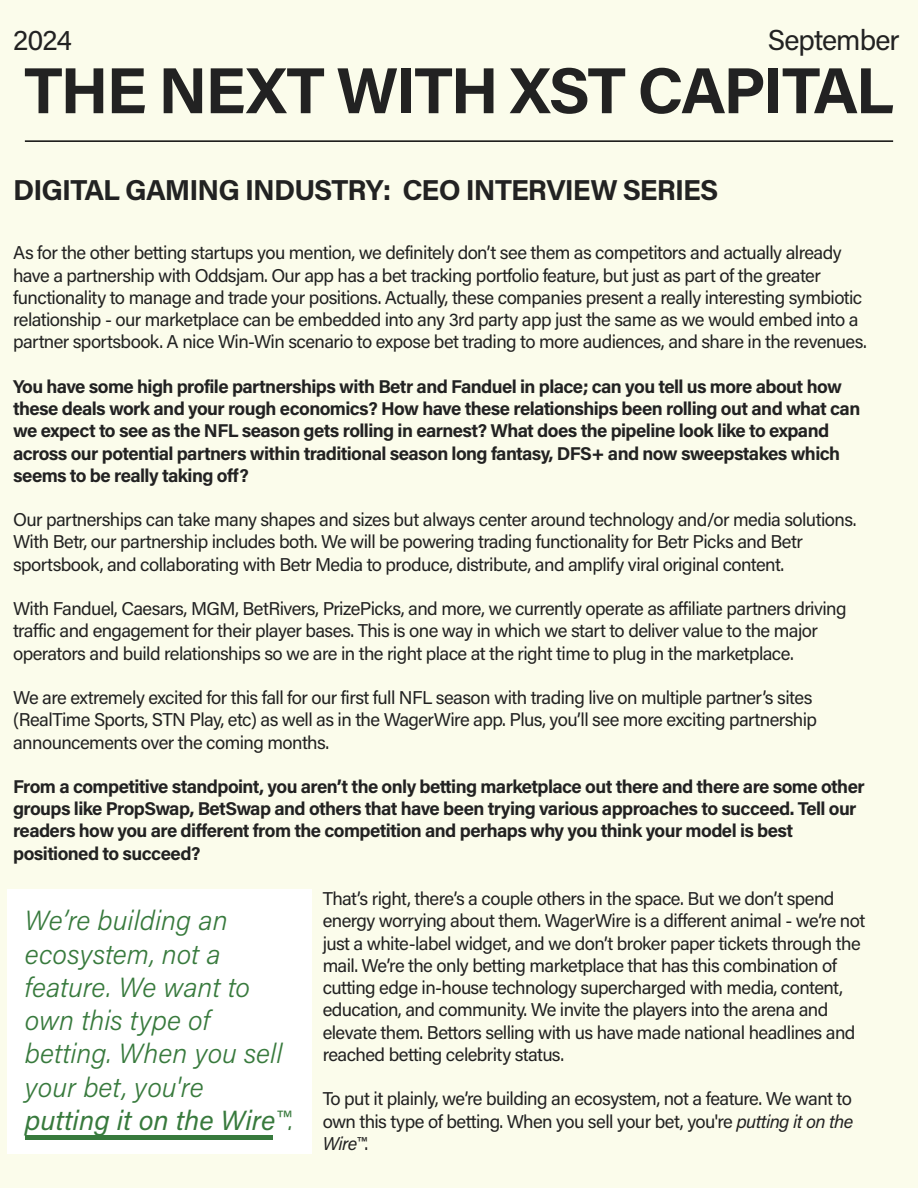
<style>
.page{position:relative;width:918px;height:1188px;background:#fbfceb}
.page>*{position:absolute;margin:0;border:0;box-sizing:border-box;transform-origin:0 0}
.t1{font:700 65.1px "Acumin Pro";letter-spacing:-.03em;color:#222}
.t2{font:700 28.8px "Acumin Pro";letter-spacing:-.03em;color:#222}
.t3{font:28.8px "Acumin Pro";letter-spacing:-.03em;color:#222}
.t4{font:italic 300 27.75px/33.3px "Acumin Pro";color:#387a3d}
.t5{font:18.6px/22.2px "Acumin Pro";letter-spacing:-.03em;color:#222}
.t6{font:700 18.6px/22.2px "Acumin Pro";letter-spacing:-.03em;color:#222}
.s1{font-weight:400}
.s2{font-style:italic}
</style>
<div class="page">
<hr style="left:25px;top:140px;width:868px;height:2px;background:#000">
<div style="left:8px;top:890px;width:304px;height:264px;background:#fff"></div>
<div style="left:25px;top:1135px;width:247px;height:5px;background:#387a3d"></div>
<h2 class="t3" style="left:13px;top:20px;width:60px">2024</h2>
<h2 class="t3" style="left:768px;top:20px;width:133px">September</h2>
<h1 class="t1" style="left:24px;top:45px;width:871px">THE NEXT WITH XST CAPITAL</h1>
<h2 class="t2" style="left:13px;top:170px;width:707px">DIGITAL GAMING INDUSTRY: CEO INTERVIEW SERIES</h2>
<p class="t5" style="left:13px;top:241px;width:855px">As for the other betting startups you mention, we definitely don’t see them as competitors and actually already have a partnership with Oddsjam. Our app has a bet tracking portfolio feature, but just as part of the greater functionality to manage and trade your positions. Actually, these companies present a really interesting symbiotic relationship - our marketplace can be embedded into any 3rd party app just the same as we would embed into a partner sportsbook. A nice Win-Win scenario to expose bet trading to more audiences, and share in the revenues.</p>
<p class="t6" style="left:13px;top:374px;width:849px">You have some high profile partnerships with Betr and Fanduel in place; can you tell us more about how these deals work and your rough economics? How have these relationships been rolling out and what can we expect to see as the NFL season gets rolling in earnest? What does the pipeline look like to expand across our potential partners within traditional season long fantasy, DFS+ and now sweepstakes which seems to be really taking off?</p>
<p class="t5" style="left:13px;top:508px;width:845px">Our partnerships can take many shapes and sizes but always center around technology and/or media solutions.<br>With Betr, our partnership includes both. We will be powering trading functionality for Betr Picks and Betr sportsbook, and collaborating with Betr Media to produce, distribute, and amplify viral original content.</p>
<p class="t5" style="left:13px;top:597px;width:835px">With Fanduel, Caesars, MGM, BetRivers, PrizePicks, and more, we currently operate as affiliate partners driving traffic and engagement for their player bases. This is one way in which we start to deliver value to the major operators and build relationships so we are in the right place at the right time to plug in the marketplace.</p>
<p class="t5" style="left:13px;top:686px;width:805px">We are extremely excited for this fall for our first full NFL season with trading live on multiple partner’s sites (RealTime Sports, STN Play, etc) as well as in the WagerWire app. Plus, you’ll see more exciting partnership announcements over the coming months.</p>
<p class="t6" style="left:13px;top:775px;width:853px">From a competitive standpoint, you aren’t the only betting marketplace out there and there are some other groups like PropSwap, BetSwap and others that have been trying various approaches to succeed. Tell our readers how you are different from the competition and perhaps why you think your model is best positioned to succeed?</p>
<h3 class="t4" style="left:25px;top:903px;width:270px">We’re building an ecosystem, not a feature. We want to own this type of betting. When you sell your bet, you're <span class="s1">putting it on the Wire</span>™.</h3>
<p class="t5" style="left:323px;top:887px;width:544px">That’s right, there’s a couple others in the space. But we don’t spend energy worrying about them. WagerWire is a different animal - we’re not just a white-label widget, and we don’t broker paper tickets through the mail. We’re the only betting marketplace that has this combination of cutting edge in-house technology supercharged with media, content, education, and community. We invite the players into the arena and elevate them. Bettors selling with us have made national headlines and reached betting celebrity status.</p>
<p class="t5" style="left:323px;top:1087px;width:532px;text-align:justify">To put it plainly, we’re building an ecosystem, not a feature. We want to own this type of betting. When you sell your bet, you're <span class="s2">putting it on the Wire™</span>.</p>
</div>
